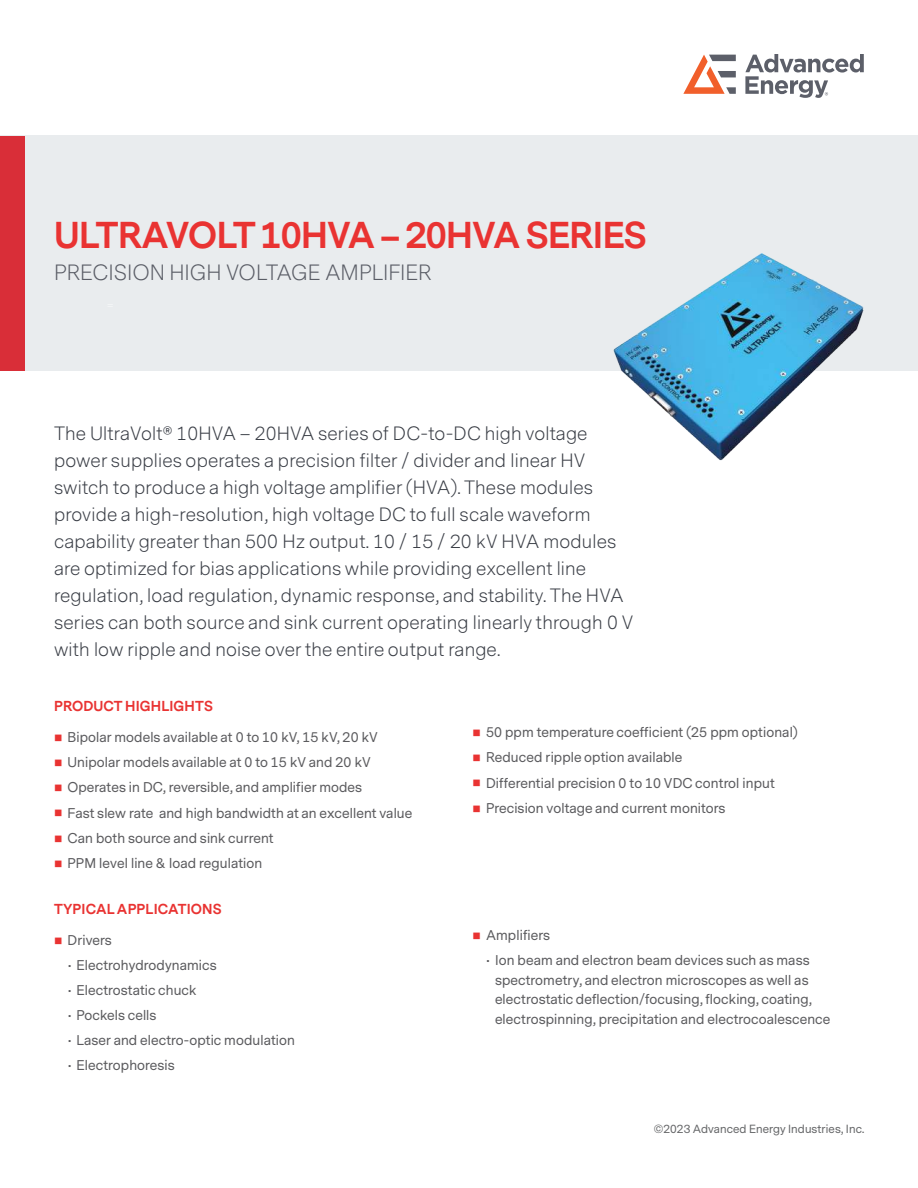
<style>
.page{position:relative;width:918px;height:1188px;background:#fff}
.page>*{position:absolute;margin:0;border:0;box-sizing:border-box;transform-origin:0 0}
.t1{font:700 34.95px "Messina Sans";letter-spacing:-.02em;color:#e93332}
.t2{font:300 20.55px "Messina Sans";letter-spacing:-.005em;color:#5a5d66}
.t3{font:300 18px/27px "Messina Sans";letter-spacing:.01em;color:#393d45}
.t4{font:700 13.5px "Messina Sans";letter-spacing:.01em;color:#e93332}
.t5{font:13.2px/19.8px "Messina Sans";letter-spacing:.01em;color:#5b5b5e}
.t6{font:11.1px "Messina Sans";letter-spacing:.01em;color:#656668}
.s1{color:#e93332}
</style>
<div class="page">
<div style="left:0;top:136px;width:918px;height:235px;background:#e9ecee"></div>
<div style="left:0;top:136px;width:24px;height:235px;background:#d92e38"></div>
<svg style="left:683px;top:55px;width:53px;height:39px"></svg>
<svg style="left:745px;top:54px;width:119px;height:44px"></svg>
<img style="left:613px;top:253px;width:251px;height:207px">
<h1 class="t1" style="left:54px;top:219px;width:594px">ULTRAVOLT 10HVA – 20HVA SERIES</h1>
<h2 class="t2" style="left:54px;top:262px;width:379px">PRECISION HIGH VOLTAGE AMPLIFIER</h2>
<p class="t3" style="left:54px;top:420px;width:581px">The UltraVolt® 10HVA – 20HVA series of DC-to-DC high voltage power supplies operates a precision filter / divider and linear HV switch to produce a high voltage amplifier (HVA). These modules provide a high-resolution, high voltage DC to full scale waveform capability greater than 500 Hz output. 10 / 15 / 20 kV HVA modules are optimized for bias applications while providing excellent line regulation, load regulation, dynamic response, and stability. The HVA series can both source and sink current operating linearly through 0 V with low ripple and noise over the entire output range.</p>
<p class="t4" style="left:54px;top:700px;width:160px">PRODUCT HIGHLIGHTS</p>
<p class="t5" style="left:54px;top:728px;width:325px"><span class="s1">■</span> Bipolar models available at 0 to 10 kV, 15 kV, 20 kV</p>
<p class="t5" style="left:54px;top:753px;width:318px"><span class="s1">■</span> Unipolar models available at 0 to 15 kV and 20 kV</p>
<p class="t5" style="left:54px;top:778px;width:310px"><span class="s1">■</span> Operates in DC, reversible, and amplifier modes</p>
<p class="t5" style="left:54px;top:803px;width:360px"><span class="s1">■</span> Fast slew rate and high bandwidth at an excellent value</p>
<p class="t5" style="left:54px;top:829px;width:221px"><span class="s1">■</span> Can both source and sink current</p>
<p class="t5" style="left:54px;top:854px;width:210px"><span class="s1">■</span> PPM level line &amp; load regulation</p>
<p class="t4" style="left:54px;top:903px;width:169px">TYPICAL APPLICATIONS</p>
<p class="t5" style="left:54px;top:931px;width:59px"><span class="s1">■</span> Drivers</p>
<p class="t5" style="left:68px;top:956px;width:150px">• Electrohydrodynamics</p>
<p class="t5" style="left:68px;top:981px;width:130px">• Electrostatic chuck</p>
<p class="t5" style="left:68px;top:1006px;width:90px">• Pockels cells</p>
<p class="t5" style="left:68px;top:1031px;width:228px">• Laser and electro-optic modulation</p>
<p class="t5" style="left:68px;top:1056px;width:108px">• Electrophoresis</p>
<p class="t5" style="left:472px;top:723px;width:327px"><span class="s1">■</span> 50 ppm temperature coefficient (25 ppm optional)</p>
<p class="t5" style="left:472px;top:748px;width:211px"><span class="s1">■</span> Reduced ripple option available</p>
<p class="t5" style="left:472px;top:773px;width:304px"><span class="s1">■</span> Differential precision 0 to 10 VDC control input</p>
<p class="t5" style="left:472px;top:798px;width:255px"><span class="s1">■</span> Precision voltage and current monitors</p>
<p class="t5" style="left:472px;top:926px;width:79px"><span class="s1">■</span> Amplifiers</p>
<p class="t5" style="left:495px;top:951px;width:337px;text-indent:-8px">• Ion beam and electron beam devices such as mass spectrometry, and electron microscopes as well as electrostatic deflection/focusing, flocking, coating, electrospinning, precipitation and electrocoalescence</p>
<p class="t6" style="left:654px;top:1124px;width:212px">©2023 Advanced Energy Industries, Inc.</p>
</div>
